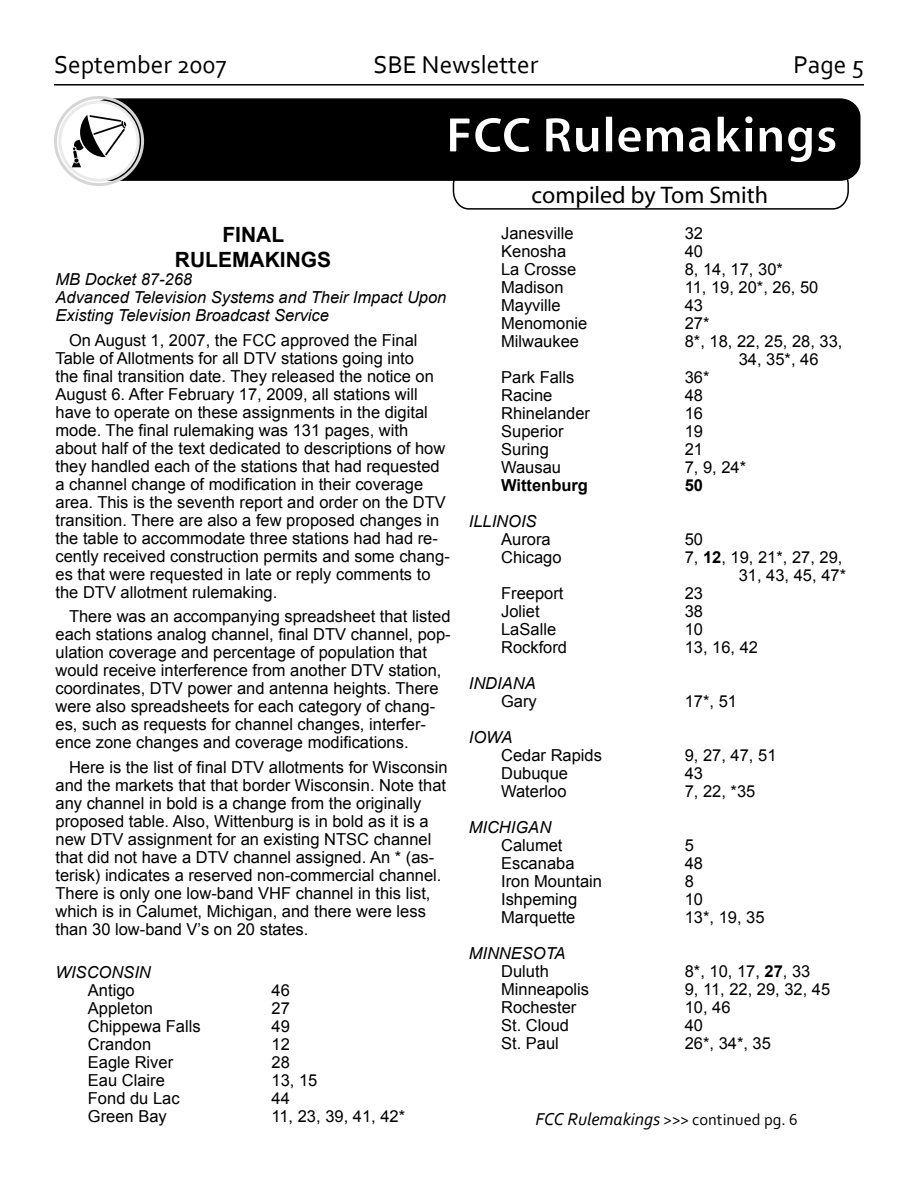
<style>
.page{position:relative;width:918px;height:1188px;background:#fff}
.page>*{position:absolute;margin:0;border:0;box-sizing:border-box;transform-origin:0 0}
.t1{font:700 51px "Myriad";color:#fff}
.t2{font:25.5px "Corbel";color:#000}
.t3{font:24px "Myriad";color:#000}
.RulemakingSubhead{font:700 21px/25.2px "Arial";color:#000;text-align:center}
.BylineStory{font:italic 18px "Corbel";color:#000}
.RulemakingsBody{font:16.5px/18px "Arial";color:#000}
.RuleMakingsRule{font:italic 16.5px/18px "Arial";color:#000}
.RulemakingsBody-2{font:700 16.5px "Arial";color:#000}
.s1{font-weight:700}
.s2{font-size:16.5px}
.s3{font-style:normal;font-size:16.5px}
</style>
<div class="page">
<hr style="left:54px;top:84px;width:810px;height:2px;background:#000">
<div style="left:105px;top:98px;width:756px;height:82px;background:#000"></div>
<div style="left:54px;top:96px;width:90px;height:90px;border:3px solid #d6d6d6;border-radius:50%"></div>
<div style="left:60px;top:102px;width:78px;height:78px;background:#fff;border-radius:50%"></div>
<div style="left:58px;top:100px;width:82px;height:82px;border:3px solid #eaeaea;border-radius:50%"></div>
<svg style="left:72px;top:115px;width:54px;height:52px"></svg>
<svg style="left:448px;top:114px;width:402px;height:95px"></svg>
<p class="t2" style="left:54px;top:49px;width:174px">September 2007</p>
<p class="t2" style="left:374px;top:49px;width:166px">SBE Newsletter</p>
<p class="t2" style="left:793px;top:49px;width:72px">Page 5</p>
<h1 class="t1" style="left:446px;top:109px;width:393px">FCC Rulemakings</h1>
<p class="RulemakingSubhead" style="left:175px;top:223px;width:158px">FINAL<br>RULEMAKINGS</p>
<p class="RuleMakingsRule" style="left:56px;top:270px;width:138px">MB Docket 87-268</p>
<p class="RuleMakingsRule" style="left:56px;top:288px;width:392px">Advanced Television Systems and Their Impact Upon<br>Existing Television Broadcast Service</p>
<p class="RulemakingsBody" style="left:56px;top:331px;width:396px;text-indent:14px">On August 1, 2007, the FCC approved the Final Table of Allotments for all DTV stations going into<br>the final transition date. They released the notice on August 6. After February 17, 2009, all stations will have to operate on these assignments in the digital mode. The final rulemaking was 131 pages, with about half of the text dedicated to descriptions of how they handled each of the stations that had requested a channel change of modification in their coverage area. This is the seventh report and order on the DTV transition. There are also a few proposed changes in the table to accommodate three stations had had re&shy;cently received construction permits and some chang&shy;es that were requested in late or reply comments to the DTV allotment rulemaking.</p>
<p class="RulemakingsBody" style="left:56px;top:608px;width:397px;text-indent:14px">There was an accompanying spreadsheet that listed each stations analog channel, final DTV channel, pop&shy;ulation coverage and percentage of population that would receive interference from another DTV station, coordinates, DTV power and antenna heights. There were also spreadsheets for each category of chang&shy;es, such as requests for channel changes, interfer&shy;ence zone changes and coverage modifications.</p>
<p class="RulemakingsBody" style="left:56px;top:759px;width:394px;text-indent:14px">Here is the list of final DTV allotments for Wisconsin and the markets that that border Wisconsin. Note that any channel in bold is a change from the originally proposed table. Also, Wittenburg is in bold as it is a new DTV assignment for an existing NTSC channel that did not have a DTV channel assigned. An * (as&shy;terisk) indicates a reserved non-commercial channel.<br>There is only one low-band VHF channel in this list, which is in Calumet, Michigan, and there were less than 30 low-band V’s on 20 states.</p>
<p class="RuleMakingsRule" style="left:56px;top:963px;width:97px">WISCONSIN</p>
<p class="RulemakingsBody" style="left:88px;top:981px;width:48px">Antigo</p>
<p class="RulemakingsBody" style="left:272px;top:981px;width:20px">46</p>
<p class="RulemakingsBody" style="left:88px;top:999px;width:67px">Appleton</p>
<p class="RulemakingsBody" style="left:272px;top:999px;width:20px">27</p>
<p class="RulemakingsBody" style="left:88px;top:1017px;width:114px">Chippewa Falls</p>
<p class="RulemakingsBody" style="left:272px;top:1017px;width:20px">49</p>
<p class="RulemakingsBody" style="left:88px;top:1035px;width:65px">Crandon</p>
<p class="RulemakingsBody" style="left:272px;top:1035px;width:20px">12</p>
<p class="RulemakingsBody" style="left:88px;top:1053px;width:87px">Eagle River</p>
<p class="RulemakingsBody" style="left:272px;top:1053px;width:20px">28</p>
<p class="RulemakingsBody" style="left:88px;top:1071px;width:79px">Eau Claire</p>
<p class="RulemakingsBody" style="left:272px;top:1071px;width:47px">13, 15</p>
<p class="RulemakingsBody" style="left:88px;top:1089px;width:93px">Fond du Lac</p>
<p class="RulemakingsBody" style="left:272px;top:1089px;width:20px">44</p>
<p class="RulemakingsBody" style="left:88px;top:1107px;width:80px">Green Bay</p>
<p class="RulemakingsBody" style="left:272px;top:1107px;width:135px">11, 23, 39, 41, 42*</p>
<h3 class="t3" style="left:532px;top:183px;width:238px">compiled by Tom Smith</h3>
<p class="RulemakingsBody" style="left:501px;top:224px;width:74px">Janesville</p>
<p class="RulemakingsBody" style="left:685px;top:224px;width:20px">32</p>
<p class="RulemakingsBody" style="left:501px;top:242px;width:67px">Kenosha</p>
<p class="RulemakingsBody" style="left:685px;top:242px;width:20px">40</p>
<p class="RulemakingsBody" style="left:501px;top:260px;width:77px">La Crosse</p>
<p class="RulemakingsBody" style="left:685px;top:260px;width:100px">8, 14, 17, 30*</p>
<p class="RulemakingsBody" style="left:501px;top:278px;width:64px">Madison</p>
<p class="RulemakingsBody" style="left:685px;top:278px;width:135px">11, 19, 20*, 26, 50</p>
<p class="RulemakingsBody" style="left:501px;top:296px;width:61px">Mayville</p>
<p class="RulemakingsBody" style="left:685px;top:296px;width:20px">43</p>
<p class="RulemakingsBody" style="left:501px;top:314px;width:88px">Menomonie</p>
<p class="RulemakingsBody" style="left:685px;top:314px;width:26px">27*</p>
<p class="RulemakingsBody" style="left:501px;top:332px;width:79px">Milwaukee</p>
<p class="RulemakingsBody" style="left:739px;top:332px;width:105px;text-indent:-54px">8*, 18, 22, 25, 28, 33,<br>34, 35*, 46</p>
<p class="RulemakingsBody" style="left:501px;top:368px;width:75px">Park Falls</p>
<p class="RulemakingsBody" style="left:685px;top:368px;width:26px">36*</p>
<p class="RulemakingsBody" style="left:501px;top:386px;width:53px">Racine</p>
<p class="RulemakingsBody" style="left:685px;top:386px;width:20px">48</p>
<p class="RulemakingsBody" style="left:501px;top:404px;width:90px">Rhinelander</p>
<p class="RulemakingsBody" style="left:685px;top:404px;width:20px">16</p>
<p class="RulemakingsBody" style="left:501px;top:422px;width:64px">Superior</p>
<p class="RulemakingsBody" style="left:685px;top:422px;width:20px">19</p>
<p class="RulemakingsBody" style="left:501px;top:440px;width:49px">Suring</p>
<p class="RulemakingsBody" style="left:685px;top:440px;width:20px">21</p>
<p class="RulemakingsBody" style="left:501px;top:458px;width:61px">Wausau</p>
<p class="RulemakingsBody" style="left:685px;top:458px;width:63px">7, 9, 24*</p>
<p class="RulemakingsBody-2" style="left:501px;top:474px;width:88px">Wittenburg</p>
<p class="RulemakingsBody-2" style="left:685px;top:474px;width:20px">50</p>
<p class="RuleMakingsRule" style="left:469px;top:512px;width:69px">ILLINOIS</p>
<p class="RulemakingsBody" style="left:501px;top:530px;width:51px">Aurora</p>
<p class="RulemakingsBody" style="left:685px;top:530px;width:20px">50</p>
<p class="RulemakingsBody" style="left:501px;top:548px;width:62px">Chicago</p>
<p class="RulemakingsBody" style="left:685px;top:548px;width:163px;text-align:right">7, <span class="s1">12</span>, 19, 21*, 27, 29,<br>31, 43, 45, 47*</p>
<p class="RulemakingsBody" style="left:501px;top:584px;width:64px">Freeport</p>
<p class="RulemakingsBody" style="left:685px;top:584px;width:20px">23</p>
<p class="RulemakingsBody" style="left:501px;top:602px;width:40px">Joliet</p>
<p class="RulemakingsBody" style="left:685px;top:602px;width:20px">38</p>
<p class="RulemakingsBody" style="left:501px;top:620px;width:57px">LaSalle</p>
<p class="RulemakingsBody" style="left:685px;top:620px;width:20px">10</p>
<p class="RulemakingsBody" style="left:501px;top:638px;width:68px">Rockford</p>
<p class="RulemakingsBody" style="left:685px;top:638px;width:75px">13, 16, 42</p>
<p class="RuleMakingsRule" style="left:469px;top:674px;width:68px">INDIANA</p>
<p class="RulemakingsBody" style="left:501px;top:692px;width:37px">Gary</p>
<p class="RulemakingsBody" style="left:685px;top:692px;width:54px">17*, 51</p>
<p class="RuleMakingsRule" style="left:469px;top:728px;width:45px">IOWA</p>
<p class="RulemakingsBody" style="left:501px;top:746px;width:102px">Cedar Rapids</p>
<p class="RulemakingsBody" style="left:685px;top:746px;width:93px">9, 27, 47, 51</p>
<p class="RulemakingsBody" style="left:501px;top:764px;width:68px">Dubuque</p>
<p class="RulemakingsBody" style="left:685px;top:764px;width:20px">43</p>
<p class="RulemakingsBody" style="left:501px;top:782px;width:67px">Waterloo</p>
<p class="RulemakingsBody" style="left:685px;top:782px;width:72px">7, 22, *35</p>
<p class="RuleMakingsRule" style="left:469px;top:818px;width:84px">MICHIGAN</p>
<p class="RulemakingsBody" style="left:501px;top:836px;width:63px">Calumet</p>
<p class="RulemakingsBody" style="left:685px;top:836px;width:11px">5</p>
<p class="RulemakingsBody" style="left:501px;top:854px;width:75px">Escanaba</p>
<p class="RulemakingsBody" style="left:685px;top:854px;width:20px">48</p>
<p class="RulemakingsBody" style="left:501px;top:872px;width:102px">Iron Mountain</p>
<p class="RulemakingsBody" style="left:685px;top:872px;width:11px">8</p>
<p class="RulemakingsBody" style="left:501px;top:890px;width:78px">Ishpeming</p>
<p class="RulemakingsBody" style="left:685px;top:890px;width:20px">10</p>
<p class="RulemakingsBody" style="left:501px;top:908px;width:76px">Marquette</p>
<p class="RulemakingsBody" style="left:685px;top:908px;width:81px">13*, 19, 35</p>
<p class="RuleMakingsRule" style="left:469px;top:944px;width:98px">MINNESOTA</p>
<p class="RulemakingsBody" style="left:501px;top:962px;width:49px">Duluth</p>
<p class="RulemakingsBody" style="left:685px;top:962px;width:127px">8*, 10, 17, <span class="s1">27</span>, 33</p>
<p class="RulemakingsBody" style="left:501px;top:980px;width:90px">Minneapolis</p>
<p class="RulemakingsBody" style="left:685px;top:980px;width:147px">9, 11, 22, 29, 32, 45</p>
<p class="RulemakingsBody" style="left:501px;top:998px;width:77px">Rochester</p>
<p class="RulemakingsBody" style="left:685px;top:998px;width:47px">10, 46</p>
<p class="RulemakingsBody" style="left:501px;top:1016px;width:69px">St. Cloud</p>
<p class="RulemakingsBody" style="left:685px;top:1016px;width:20px">40</p>
<p class="RulemakingsBody" style="left:501px;top:1034px;width:59px">St. Paul</p>
<p class="RulemakingsBody" style="left:685px;top:1034px;width:88px">26*, 34*, 35</p>
<p class="BylineStory" style="left:535px;top:1108px;width:264px">FCC Rulemakings <span class="s2">&gt;&gt;&gt;</span> <span class="s3">continued pg. 6</span></p>
</div>
